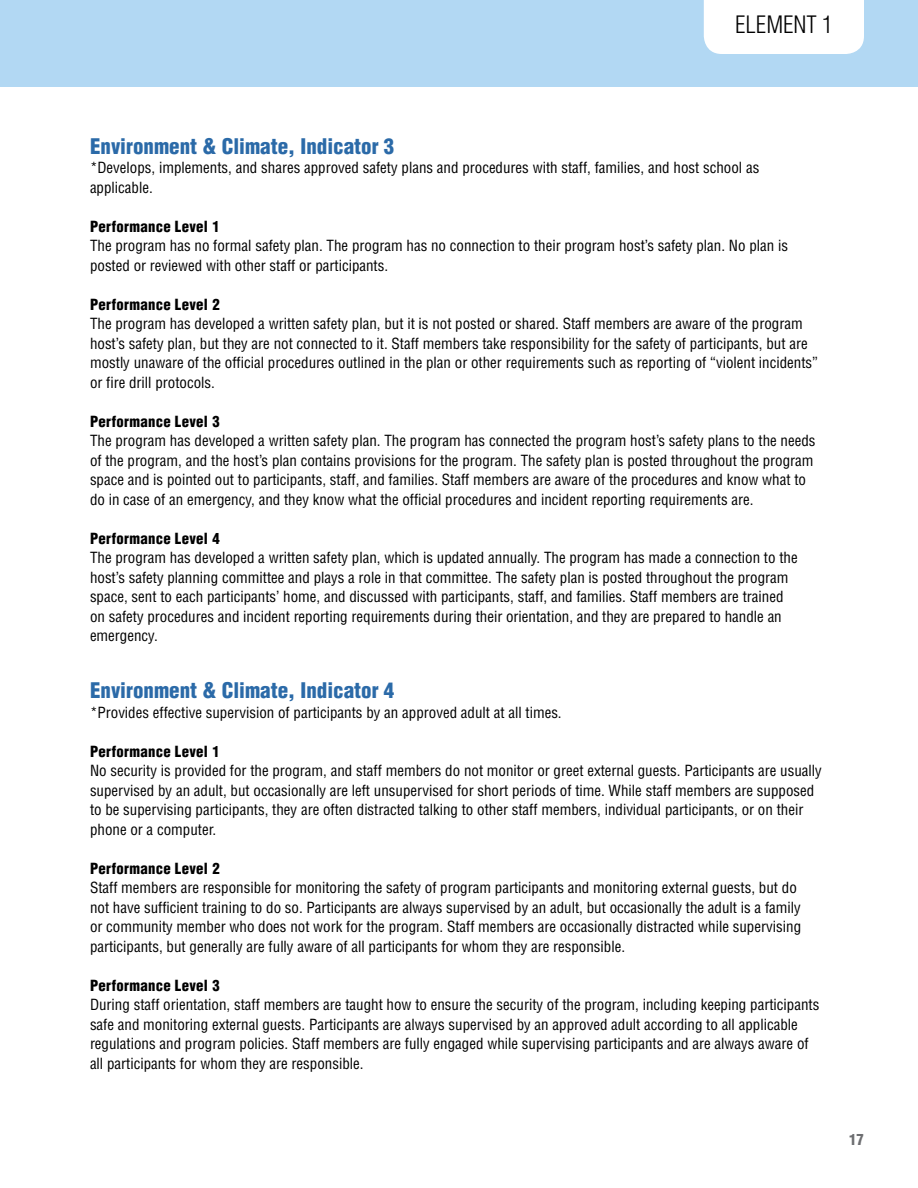
<style>
.page{position:relative;width:918px;height:1188px;background:#fff}
.page>*{position:absolute;margin:0;border:0;box-sizing:border-box;transform-origin:0 0}
.t1{font:300 condensed 23.4px "Helvetica LT Std";color:#000}
.t2{font:900 condensed 21px "Helvetica LT Std";color:#2b6aa8}
.t3{font:condensed 15px/19.5px "Helvetica LT Std";color:#000}
.t4{font:900 condensed 15px "Helvetica LT Std";letter-spacing:.02em;color:#000}
.t5{font:900 condensed 15px "Helvetica LT Std";color:#6d6e71}
</style>
<div class="page">
<div style="left:0;top:0;width:918px;height:86px;background:#b2d8f3"></div>
<div style="left:704px;top:0;width:160px;height:54px;background:#fff"></div>
<h1 class="t1" style="left:735px;top:10px;width:99px">ELEMENT 1</h1>
<h2 class="t2" style="left:90px;top:133px;width:306px">Environment &amp; Climate, Indicator 3</h2>
<p class="t3" style="left:90px;top:158px;width:671px">*Develops, implements, and shares approved safety plans and procedures with staff, families, and host school as applicable.</p>
<p class="t4" style="left:90px;top:217px;width:131px">Performance Level 1</p>
<p class="t3" style="left:90px;top:236px;width:700px">The program has no formal safety plan. The program has no connection to their program host’s safety plan. No plan is posted or reviewed with other staff or participants.</p>
<p class="t4" style="left:90px;top:295px;width:131px">Performance Level 2</p>
<p class="t3" style="left:90px;top:314px;width:730px">The program has developed a written safety plan, but it is not posted or shared. Staff members are aware of the program host’s safety plan, but they are not connected to it. Staff members take responsibility for the safety of participants, but are mostly unaware of the official procedures outlined in the plan or other requirements such as reporting of “violent incidents” or fire drill protocols.</p>
<p class="t4" style="left:90px;top:412px;width:131px">Performance Level 3</p>
<p class="t3" style="left:90px;top:431px;width:727px">The program has developed a written safety plan. The program has connected the program host’s safety plans to the needs of the program, and the host’s plan contains provisions for the program. The safety plan is posted throughout the program space and is pointed out to participants, staff, and families. Staff members are aware of the procedures and know what to do in case of an emergency, and they know what the official procedures and incident reporting requirements are.</p>
<p class="t4" style="left:90px;top:529px;width:131px">Performance Level 4</p>
<p class="t3" style="left:90px;top:548px;width:709px">The program has developed a written safety plan, which is updated annually. The program has made a connection to the host’s safety planning committee and plays a role in that committee. The safety plan is posted throughout the program space, sent to each participants’ home, and discussed with participants, staff, and families. Staff members are trained on safety procedures and incident reporting requirements during their orientation, and they are prepared to handle an emergency.</p>
<h2 class="t2" style="left:90px;top:677px;width:306px">Environment &amp; Climate, Indicator 4</h2>
<p class="t3" style="left:90px;top:702px;width:473px">*Provides effective supervision of participants by an approved adult at all times.</p>
<p class="t4" style="left:90px;top:742px;width:131px">Performance Level 1</p>
<p class="t3" style="left:90px;top:761px;width:733px">No security is provided for the program, and staff members do not monitor or greet external guests. Participants are usually supervised by an adult, but occasionally are left unsupervised for short periods of time. While staff members are supposed to be supervising participants, they are often distracted talking to other staff members, individual participants, or on their phone or a computer.</p>
<p class="t4" style="left:90px;top:859px;width:131px">Performance Level 2</p>
<p class="t3" style="left:90px;top:878px;width:713px">Staff members are responsible for monitoring the safety of program participants and monitoring external guests, but do not have sufficient training to do so. Participants are always supervised by an adult, but occasionally the adult is a family or community member who does not work for the program. Staff members are occasionally distracted while supervising participants, but generally are fully aware of all participants for whom they are responsible.</p>
<p class="t4" style="left:90px;top:976px;width:131px">Performance Level 3</p>
<p class="t3" style="left:90px;top:995px;width:731px">During staff orientation, staff members are taught how to ensure the security of the program, including keeping participants safe and monitoring external guests. Participants are always supervised by an approved adult according to all applicable regulations and program policies. Staff members are fully engaged while supervising participants and are always aware of all participants for whom they are responsible.</p>
<p class="t5" style="left:849px;top:1130px;width:16px">17</p>
</div>
